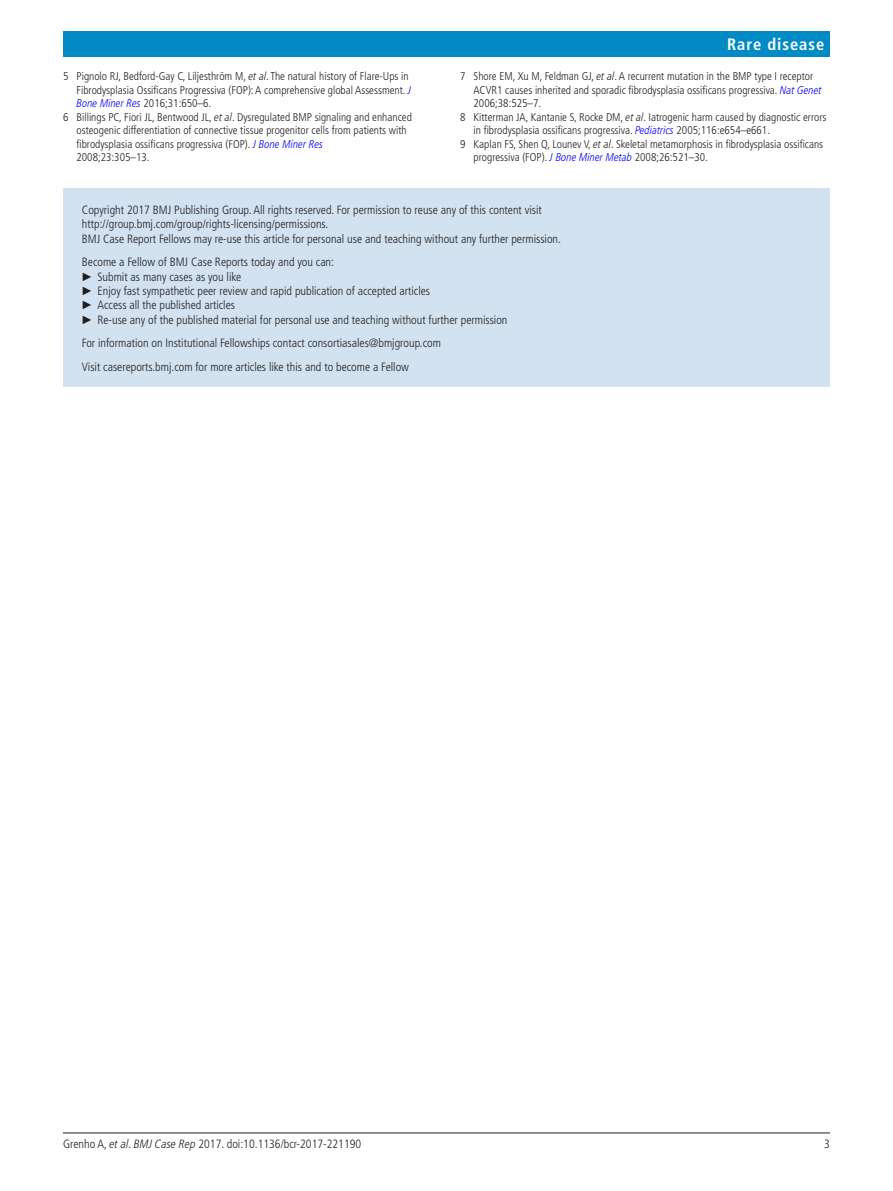
<style>
.page{position:relative;width:893px;height:1191px;background:#fff}
.page>*{position:absolute;margin:0;border:0;box-sizing:border-box;transform-origin:0 0}
.t1{font:700 condensed 16.5px "Frutiger LT Pro";color:#fff}
.t2{font:300 condensed 12px/14.4px "Frutiger LT Pro";color:#231f20}
.t3{font:300 condensed 11.25px "Frutiger LT Pro";color:#231f20}
.s1{font-style:italic}
.s2{font-style:italic;color:#00f}
.s3{font-family:"Arial";font-weight:400;font-stretch:normal}
</style>
<div class="page">
<hr style="left:63px;top:1132px;width:767px;height:1px;background:#231f20">
<div style="left:63px;top:188px;width:767px;height:199px;background:#d2e2f0"></div>
<div style="left:63px;top:31px;width:767px;height:25px;background:#008bc5"></div>
<p class="t3" style="left:63px;top:70px;width:347px">5 Pignolo RJ, Bedford-Gay C, Liljesthröm M, <span class="s1">et al</span>. The natural history of Flare-Ups in</p>
<p class="t3" style="left:76px;top:84px;width:336px">Fibrodysplasia Ossificans Progressiva (FOP): A comprehensive global Assessment. <span class="s2">J</span></p>
<p class="t3" style="left:76px;top:97px;width:136px"><span class="s2">Bone Miner Res</span> 2016;31:650–6.</p>
<p class="t3" style="left:63px;top:111px;width:350px">6 Billings PC, Fiori JL, Bentwood JL, <span class="s1">et al</span>. Dysregulated BMP signaling and enhanced</p>
<p class="t3" style="left:76px;top:124px;width:332px">osteogenic differentiation of connective tissue progenitor cells from patients with</p>
<p class="t3" style="left:76px;top:138px;width:248px">fibrodysplasia ossificans progressiva (FOP). <span class="s2">J Bone Miner Res</span></p>
<p class="t3" style="left:76px;top:151px;width:75px">2008;23:305–13.</p>
<h1 class="t1" style="left:727px;top:34px;width:99px">Rare disease</h1>
<p class="t3" style="left:460px;top:70px;width:355px">7 S hore EM, Xu M, Feldman GJ, <span class="s1">et al</span>. A recurrent mutation in the BMP type I receptor</p>
<p class="t3" style="left:474px;top:84px;width:350px">ACVR1 causes inherited and sporadic fibrodysplasia ossificans progressiva. <span class="s2">Nat Genet</span></p>
<p class="t3" style="left:474px;top:97px;width:69px">2006;38:525–7.</p>
<p class="t3" style="left:460px;top:111px;width:368px">8 Kitterman JA, Kantanie S, Rocke DM, <span class="s1">et al</span>. Iatrogenic harm caused by diagnostic errors</p>
<p class="t3" style="left:474px;top:124px;width:298px">in fibrodysplasia ossificans progressiva. <span class="s2">Pediatrics</span> 2005;116:e654–e661.</p>
<p class="t3" style="left:460px;top:138px;width:365px">9 Kaplan FS, Shen Q, Lounev V, <span class="s1">et al</span>. Skeletal metamorphosis in fibrodysplasia ossificans</p>
<p class="t3" style="left:474px;top:151px;width:236px">progressiva (FOP). <span class="s2">J Bone Miner Metab</span> 2008;26:521–30.</p>
<p class="t2" style="left:82px;top:203px;width:481px">Copyright 2017 BMJ Publishing Group. All rights reserved. For permission to reuse any of this content visit http://group.bmj.com/group/rights-licensing/permissions.<br>BMJ Case Report Fellows may re-use this article for personal use and teaching without any further permission.</p>
<p class="t2" style="left:81px;top:255px;width:428px">Become a Fellow of BMJ Case Reports today and you can:<br><span class="s3">►</span> Submit as many cases as you like<br><span class="s3">►</span> Enjoy fast sympathetic peer review and rapid publication of accepted articles<br><span class="s3">►</span> Access all the published articles<br><span class="s3">►</span> Re-use any of the published material for personal use and teaching without further permission</p>
<p class="t2" style="left:82px;top:331px;width:361px;line-height:23.4px">For information on Institutional Fellowships contact consortiasales@bmjgroup.com<br>Visit casereports.bmj.com for more articles like this and to become a Fellow</p>
<p class="t2" style="left:63px;top:1136px;width:300px">Grenho A, <span class="s1">et al</span>. <span class="s1">BMJ Case Rep</span> 2017. doi:10.1136/bcr-2017-221190</p>
<p class="t2" style="left:824px;top:1136px;width:7px">3</p>
</div>
